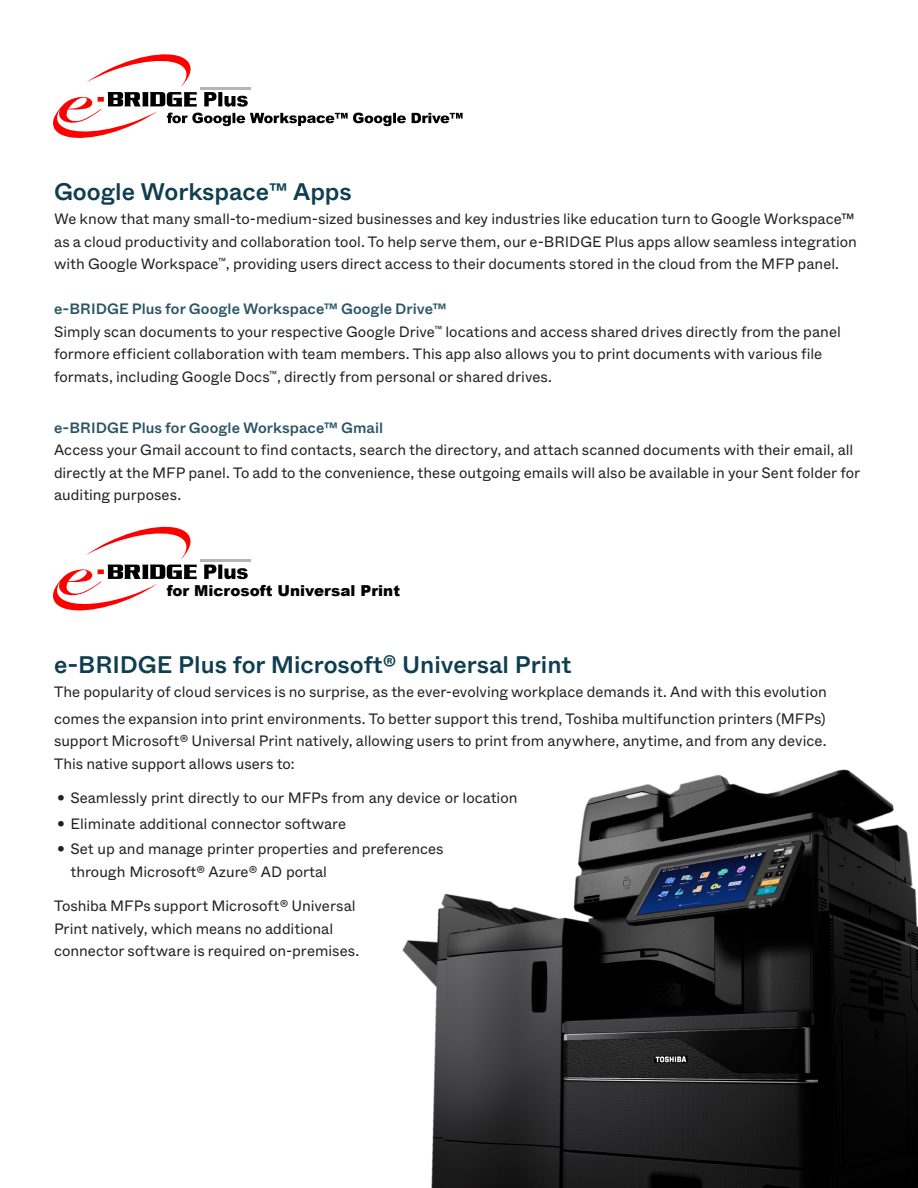
<style>
.page{position:relative;width:918px;height:1188px;background:#fff}
.page>*{position:absolute;margin:0;border:0;box-sizing:border-box;transform-origin:0 0}
.Interior_Headline{font:500 24px "ABC Whyte";color:#0f3e50}
.t1{font:900 15.15px "Arial";color:#000}
.Body_Copy{font:15px/22.5px "ABC Whyte";color:#231f20}
.s1{font-size:19.5px}
.s2{font-weight:500;color:#2b5564}
</style>
<div class="page">
<svg style="left:53px;top:54px;width:410px;height:84px"></svg>
<svg style="left:204px;top:565px;width:44px;height:14px"></svg>
<hr style="left:200px;top:560px;width:51px;height:2px;background:#b4b4b4">
<svg style="left:53px;top:526px;width:144px;height:85px"></svg>
<img style="left:402px;top:769px;width:516px;height:419px">
<p class="Interior_Headline" style="left:54px;top:176px;width:299px">Google Workspace<span class="s1">™</span> Apps</p>
<p class="Body_Copy" style="left:54px;top:208px;width:805px">We know that many small-to-medium-sized businesses and key industries like education turn to Google Workspace™ as a cloud productivity and collaboration tool. To help serve them, our e-BRIDGE Plus apps allow seamless integration with Google Workspace<sup>™</sup>, providing users direct access to their documents stored in the cloud from the MFP panel.</p>
<p class="Body_Copy" style="left:54px;top:298px;width:788px"><span class="s2">e-BRIDGE Plus for Google Workspace™ Google Drive™<br></span>Simply scan documents to your respective Google Drive<sup>™</sup> locations and access shared drives directly from the panel formore efficient collaboration with team members. This app also allows you to print documents with various file formats, including Google Docs<sup>™</sup>, directly from personal or shared drives.</p>
<p class="Body_Copy" style="left:54px;top:416px;width:808px"><span class="s2">e-BRIDGE Plus for Google Workspace™ Gmail<br></span>Access your Gmail account to find contacts, search the directory, and attach scanned documents with their email, all directly at the MFP panel. To add to the convenience, these outgoing emails will also be available in your Sent folder for auditing purposes.</p>
<p class="t1" style="left:167px;top:579px;width:235px">for Microsoft Universal Print</p>
<p class="Interior_Headline" style="left:54px;top:649px;width:519px">e-BRIDGE Plus for Microsoft® Universal Print</p>
<p class="Body_Copy" style="left:54px;top:678px;width:774px;line-height:27px">The popularity of cloud services is no surprise, as the ever-evolving workplace demands it. And with this evolution comes the expansion into print environments. To better support this trend, Toshiba multifunction printers (MFPs)</p>
<p class="Body_Copy" style="left:54px;top:730px;width:774px">support Microsoft® Universal Print natively, allowing users to print from anywhere, anytime, and from any device.<br>This native support allows users to:</p>
<p class="Body_Copy" style="left:57px;top:787px;width:462px">• Seamlessly print directly to our MFPs from any device or location</p>
<p class="Body_Copy" style="left:57px;top:812px;width:291px">• Eliminate additional connector software</p>
<p class="Body_Copy" style="left:70px;top:838px;width:375px;text-indent:-14px">• Set up and manage printer properties and preferences through Microsoft® Azure® AD portal</p>
<p class="Body_Copy" style="left:54px;top:895px;width:307px">Toshiba MFPs support Microsoft® Universal<br>Print natively, which means no additional connector software is required on-premises.</p>
</div>
